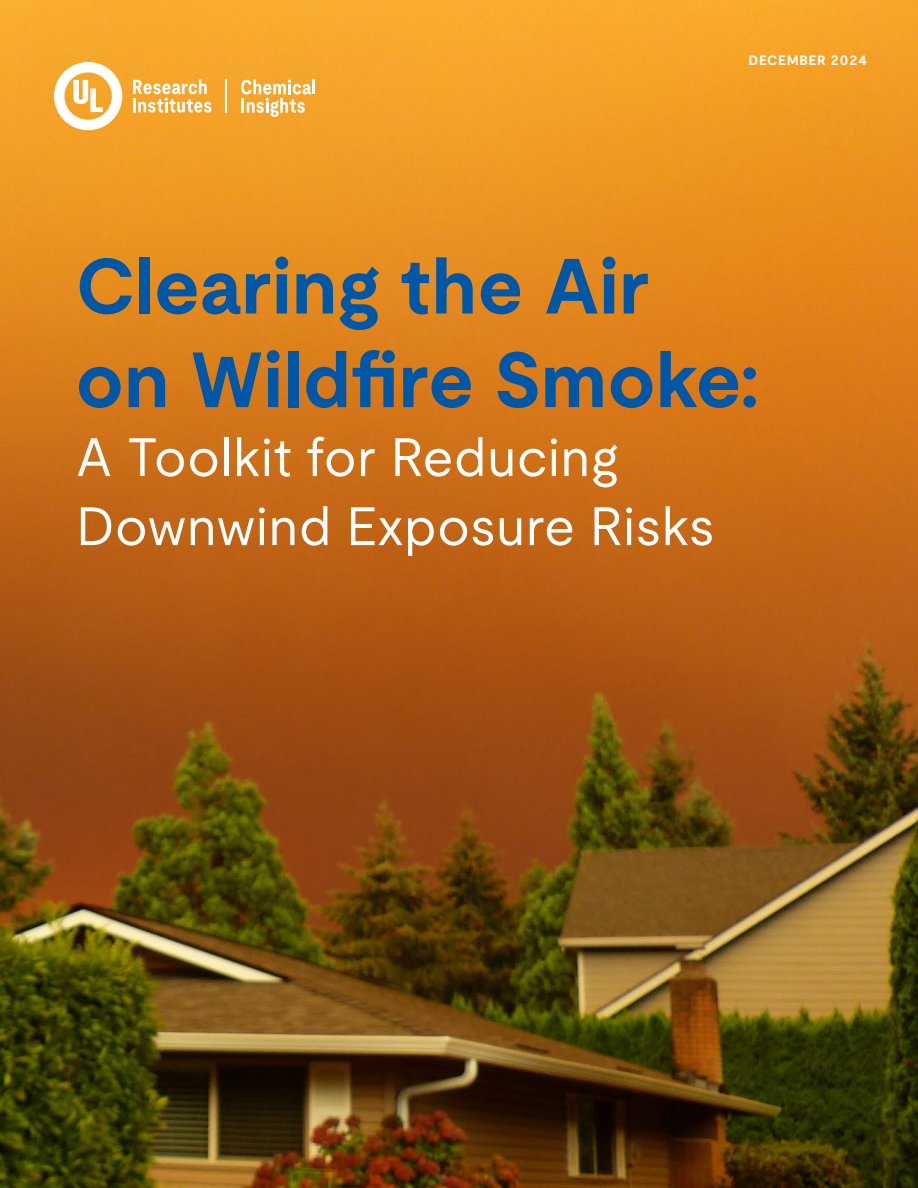
<style>
.page{position:relative;width:918px;height:1188px;background:#fff}
.page>*{position:absolute;margin:0;border:0;box-sizing:border-box;transform-origin:0 0}
.t1{font:700 78px/93.6px "UL Moderat";color:#0057a5}
.t2{font:54px/69px "UL Moderat";letter-spacing:-.005em;color:#fff}
.t3{font:700 13.5px "UL Moderat";letter-spacing:.05em;color:#fff}
</style>
<div class="page">
<img style="left:0;top:0;width:918px;height:1188px">
<hr style="left:225px;top:79px;width:2px;height:34px;background:#fff">
<hr style="left:312px;top:80px;width:3px;height:14px;background:#fff">
<svg style="left:241px;top:80px;width:70px;height:37px"></svg>
<svg style="left:54px;top:62px;width:68px;height:68px"></svg>
<svg style="left:133px;top:79px;width:78px;height:34px"></svg>
<p class="t3" style="left:749px;top:49px;width:120px">DECEMBER 2024</p>
<h1 class="t1" style="left:76px;top:239px;width:685px">Clearing the Air on Wildfire Smoke:</h1>
<p class="t2" style="left:76px;top:421px;width:641px">A Toolkit for Reducing<br>Downwind Exposure Risks</p>
</div>
